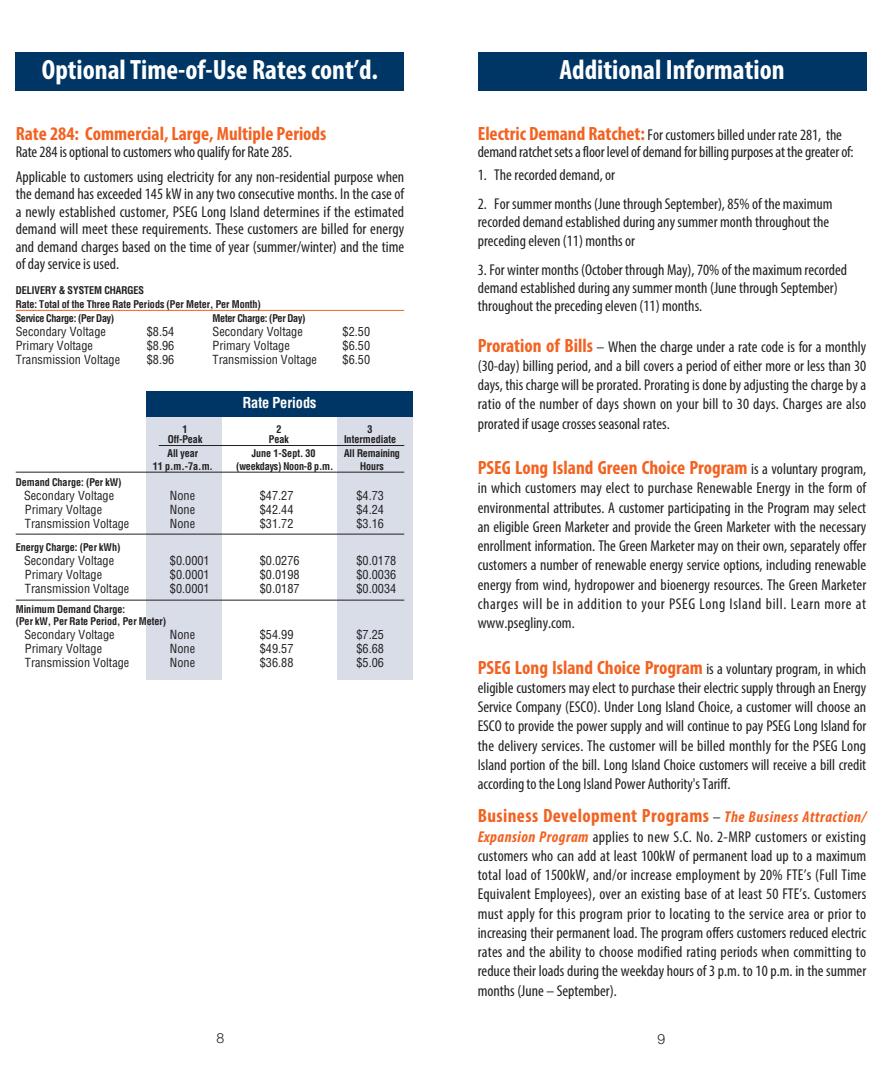
<style>
.page{position:relative;width:882px;height:1071px;background:#fff}
.page>*{position:absolute;margin:0;border:0;box-sizing:border-box;transform-origin:0 0}
.t1{font:700 condensed 28px "Myriad Pro";color:#fff}
.t2{font:700 condensed 19.25px "Myriad Pro";color:#f26221}
.t3{font:700 condensed 19.25px "Myriad Pro";letter-spacing:.02em;color:#f26221}
.t4{font:condensed 15.75px/19.2px "Myriad Pro";color:#231f20;text-align:justify}
.t5{font:700 condensed 14.88px "Helvetica";color:#fff}
.t6{font:300 14px "Helvetica Neue LT Std";color:#231f20}
.t7{font:12.25px "Helv Condensed";color:#231f20}
.t8{font:700 condensed 10.5px/14.2px "Helvetica";color:#231f20}
.t9{font:700 condensed 10.5px "Helvetica";letter-spacing:-.025em;color:#231f20}
.t10{font:700 condensed 10.5px "Helvetica";letter-spacing:-.02em;color:#231f20}
.s1{font-weight:700;font-size:19.25px;color:#f26221}
.s2{font-weight:400;font-size:15.75px;color:#231f20}
.s3{font-style:italic;font-size:15.75px}
.s4{font-weight:700;font-style:italic;color:#f26221}
</style>
<div class="page">
<div style="left:146px;top:413px;width:76px;height:267px;background:#d8dde8"></div>
<div style="left:337px;top:416px;width:76px;height:264px;background:#d8dde8"></div>
<hr style="left:16px;top:310px;width:388px;height:1px;background:#f26221">
<hr style="left:159px;top:445px;width:245px;height:1px;background:#231f20">
<hr style="left:16px;top:472px;width:388px;height:1px;background:#231f20">
<hr style="left:16px;top:534px;width:388px;height:1px;background:#231f20">
<hr style="left:16px;top:600px;width:388px;height:1px;background:#231f20">
<div style="left:16px;top:52px;width:388px;height:39px;background:#003665"></div>
<div style="left:146px;top:392px;width:267px;height:25px;background:#003665"></div>
<div style="left:478px;top:52px;width:388px;height:39px;background:#003665"></div>
<h1 class="t1" style="left:42px;top:59px;width:338px">Optional Time-of-Use Rates cont’d.</h1>
<p class="t2" style="left:16px;top:127px;width:312px">Rate 284: Commercial, Large, Multiple Periods</p>
<p class="t4" style="left:16px;top:141px;width:390px;line-height:24.5px">Rate284isoptional tocustomers whoqualifyfor Rate285.<br>Applicable to customers using electricity for any non-residential purpose when</p>
<p class="t4" style="left:16px;top:187px;width:390px;line-height:17.5px">the demand has exceeded 145 kW in any two consecutive months. In the case of a newly established customer, PSEG Long Island determines if the estimated demand will meet these requirements. These customers are billed for energy and demand charges based on the time of year (summer/winter) and the time of day service is used.</p>
<p class="t8" style="left:16px;top:283px;width:247px">DELIVERY &amp; SYSTEM CHARGES<br>Rate: Total of the Three Rate Periods (Per Meter, Per Month)<br>Service Charge: (Per Day)</p>
<p class="t9" style="left:213px;top:313px;width:94px">Meter Charge: (Per Day)</p>
<p class="t7" style="left:16px;top:324px;width:92px">Secondary Voltage</p>
<p class="t7" style="left:147px;top:324px;width:29px">$8.54</p>
<p class="t7" style="left:213px;top:324px;width:92px">Secondary Voltage</p>
<p class="t7" style="left:343px;top:324px;width:29px">$2.50</p>
<p class="t7" style="left:16px;top:338px;width:79px">Primary Voltage</p>
<p class="t7" style="left:147px;top:338px;width:29px">$8.96</p>
<p class="t7" style="left:213px;top:338px;width:79px">Primary Voltage</p>
<p class="t7" style="left:343px;top:338px;width:29px">$6.50</p>
<p class="t7" style="left:16px;top:352px;width:106px">Transmission Voltage</p>
<p class="t7" style="left:147px;top:352px;width:29px">$8.96</p>
<p class="t7" style="left:213px;top:352px;width:106px">Transmission Voltage</p>
<p class="t7" style="left:343px;top:352px;width:29px">$6.50</p>
<p class="t5" style="left:243px;top:395px;width:75px">Rate Periods</p>
<p class="t8" style="left:183px;top:422px;width:7px">1</p>
<p class="t8" style="left:276px;top:422px;width:7px">2</p>
<p class="t8" style="left:368px;top:422px;width:7px">3</p>
<p class="t8" style="left:168px;top:432px;width:36px">Off-Peak</p>
<p class="t8" style="left:269px;top:432px;width:21px">Peak</p>
<p class="t8" style="left:344px;top:432px;width:54px">Intermediate</p>
<p class="t8" style="left:168px;top:447px;width:32px">All year</p>
<p class="t8" style="left:252px;top:447px;width:66px">June 1-Sept. 30</p>
<p class="t10" style="left:344px;top:448px;width:57px">All Remaining</p>
<p class="t8" style="left:153px;top:459px;width:62px">11 p.m.-7a.m.</p>
<p class="t8" style="left:236px;top:459px;width:99px">(weekdays) Noon-8 p.m.</p>
<p class="t8" style="left:360px;top:459px;width:25px">Hours</p>
<p class="t8" style="left:16px;top:475px;width:107px">Demand Charge: (Per kW)</p>
<p class="t7" style="left:24px;top:488px;width:92px">Secondary Voltage</p>
<p class="t7" style="left:170px;top:488px;width:27px">None</p>
<p class="t7" style="left:260px;top:488px;width:35px">$47.27</p>
<p class="t7" style="left:356px;top:488px;width:29px">$4.73</p>
<p class="t7" style="left:25px;top:502px;width:79px">Primary Voltage</p>
<p class="t7" style="left:170px;top:502px;width:27px">None</p>
<p class="t7" style="left:260px;top:502px;width:35px">$42.44</p>
<p class="t7" style="left:356px;top:502px;width:29px">$4.24</p>
<p class="t7" style="left:25px;top:516px;width:106px">Transmission Voltage</p>
<p class="t7" style="left:170px;top:516px;width:27px">None</p>
<p class="t7" style="left:260px;top:516px;width:35px">$31.72</p>
<p class="t7" style="left:356px;top:516px;width:29px">$3.16</p>
<p class="t8" style="left:16px;top:541px;width:106px">Energy Charge: (Per kWh)</p>
<p class="t7" style="left:24px;top:553px;width:92px">Secondary Voltage</p>
<p class="t7" style="left:170px;top:553px;width:41px">$0.0001</p>
<p class="t7" style="left:260px;top:553px;width:41px">$0.0276</p>
<p class="t7" style="left:356px;top:553px;width:41px">$0.0178</p>
<p class="t7" style="left:25px;top:567px;width:79px">Primary Voltage</p>
<p class="t7" style="left:170px;top:567px;width:41px">$0.0001</p>
<p class="t7" style="left:260px;top:567px;width:41px">$0.0198</p>
<p class="t7" style="left:356px;top:567px;width:41px">$0.0036</p>
<p class="t7" style="left:25px;top:581px;width:106px">Transmission Voltage</p>
<p class="t7" style="left:170px;top:581px;width:41px">$0.0001</p>
<p class="t7" style="left:260px;top:581px;width:41px">$0.0187</p>
<p class="t7" style="left:356px;top:581px;width:41px">$0.0034</p>
<p class="t8" style="left:16px;top:603px;width:152px;line-height:12.2px">Minimum Demand Charge:<br>(Per kW, Per Rate Period, Per Meter)</p>
<p class="t7" style="left:25px;top:627px;width:92px">Secondary Voltage</p>
<p class="t7" style="left:170px;top:627px;width:27px">None</p>
<p class="t7" style="left:260px;top:627px;width:35px">$54.99</p>
<p class="t7" style="left:356px;top:627px;width:29px">$7.25</p>
<p class="t7" style="left:25px;top:641px;width:79px">Primary Voltage</p>
<p class="t7" style="left:170px;top:641px;width:27px">None</p>
<p class="t7" style="left:260px;top:641px;width:35px">$49.57</p>
<p class="t7" style="left:356px;top:641px;width:29px">$6.68</p>
<p class="t7" style="left:25px;top:655px;width:106px">Transmission Voltage</p>
<p class="t7" style="left:170px;top:655px;width:27px">None</p>
<p class="t7" style="left:260px;top:655px;width:35px">$36.88</p>
<p class="t7" style="left:356px;top:655px;width:29px">$5.06</p>
<h1 class="t1" style="left:559px;top:59px;width:227px">Additional Information</h1>
<p class="t4" style="left:478px;top:127px;width:377px;line-height:17.5px"><span class="s1">Electric Demand Ratchet:</span> For customers billed under rate 281, the demandratchetsetsafloor levelofdemandforbillingpurposesat thegreaterof:</p>
<p class="t4" style="left:478px;top:167px;width:139px">1. The recorded demand, or</p>
<p class="t4" style="left:478px;top:196px;width:356px;line-height:18.4px;text-align:left">2. For summer months (June through September), 85% of the maximum recorded demand established during any summer month throughout the preceding eleven (11) months or</p>
<p class="t4" style="left:478px;top:262px;width:371px;line-height:18.4px;text-align:left">3. For winter months (October through May), 70% of the maximum recorded demand established during any summer month (June through September) throughout the preceding eleven (11) months.</p>
<p class="t4" style="left:478px;top:338px;width:390px"><span class="s1">Proration of Bills</span> – When the charge under a rate code is for a monthly (30-day) billing period, and a bill covers a period of either more or less than 30 days, this charge will be prorated. Prorating is done by adjusting the charge by a ratio of the number of days shown on your bill to 30 days. Charges are also prorated if usage crosses seasonal rates.</p>
<p class="t2" style="left:478px;top:461px;width:390px">PSEG Long Island Green Choice Program <span class="s2">is a voluntary program,</span></p>
<p class="t4" style="left:478px;top:480px;width:390px">in which customers may elect to purchase Renewable Energy in the form of environmental attributes. A customer participating in the Program may select an eligible Green Marketer and provide the Green Marketer with the necessary enrollment information. The Green Marketer may on their own, separately offer customers a number of renewable energy service options, including renewable energy from wind, hydropower and bioenergy resources. The Green Marketer charges will be in addition to your PSEG Long Island bill. Learn more at www.psegliny.com.</p>
<p class="t2" style="left:478px;top:660px;width:390px">PSEG Long Island Choice Program <span class="s2">is a voluntary program, in which</span></p>
<p class="t4" style="left:478px;top:679px;width:390px">eligible customers may elect to purchase their electric supply through an Energy Service Company (ESCO). Under Long Island Choice, a customer will choose an ESCO to provide the power supply and will continue to pay PSEG Long Island for the delivery services. The customer will be billed monthly for the PSEG Long Island portion of the bill. Long Island Choice customers will receive a bill credit accordingtotheLongIslandPower Authority'sTariff.</p>
<p class="t3" style="left:478px;top:809px;width:390px">Business Development Programs <span class="s2">–</span> <span class="s3">The Business Attraction/</span></p>
<p class="t4" style="left:478px;top:828px;width:390px"><span class="s4">Expansion Program</span> applies to new S.C. No. 2-MRP customers or existing customers who can add at least 100kW of permanent load up to a maximum total load of 1500kW, and/or increase employment by 20% FTE’s (Full Time Equivalent Employees), over an existing base of at least 50 FTE’s. Customers must apply for this program prior to locating to the service area or prior to increasing their permanent load. The program offers customers reduced electric rates and the ability to choose modified rating periods when committing to reduce their loads during the weekday hours of 3 p.m. to 10 p.m. in the summer months (June – September).</p>
<p class="t6" style="left:217px;top:1033px;width:9px">8</p>
<p class="t6" style="left:658px;top:1034px;width:9px">9</p>
</div>
